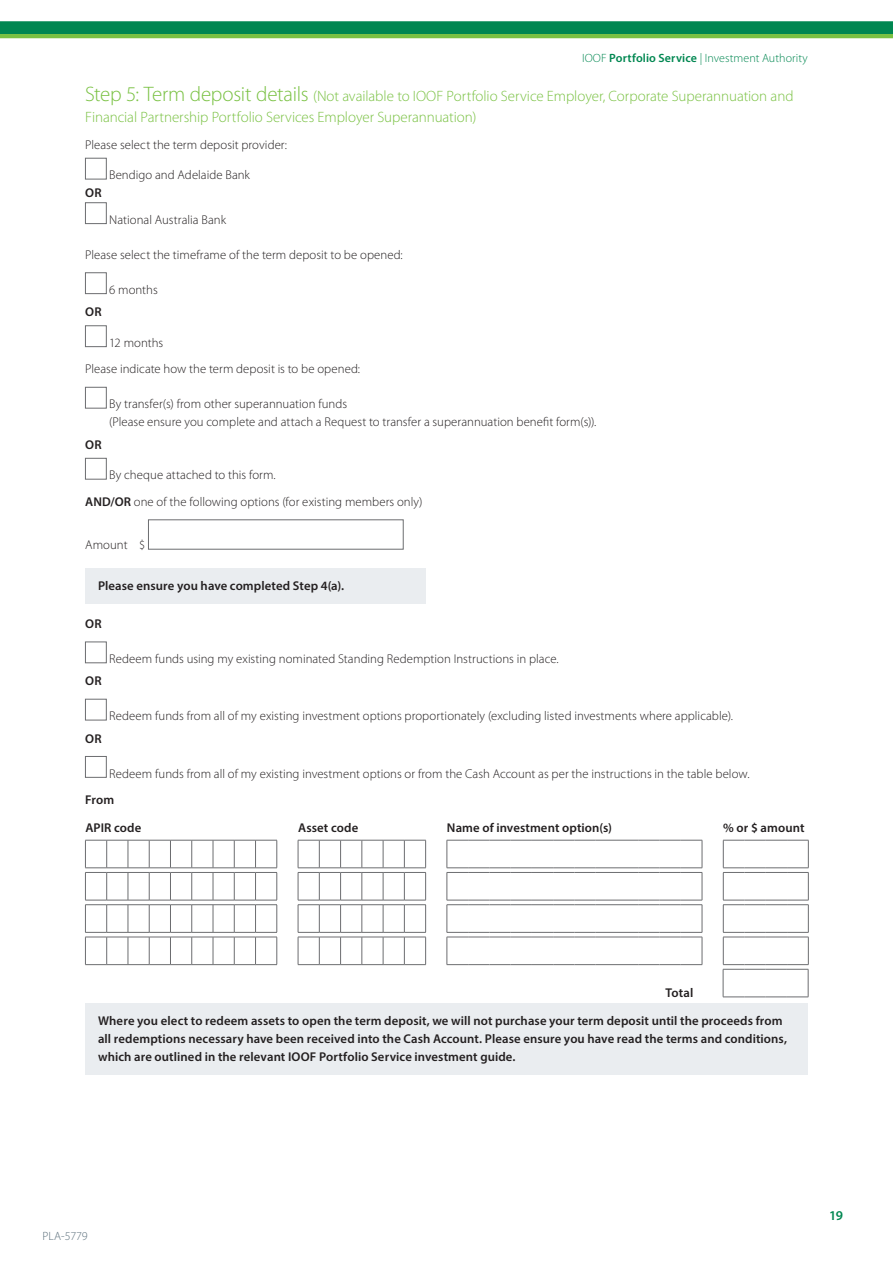
<style>
.page{position:relative;width:893px;height:1263px;background:#fff}
.page>*{position:absolute;margin:0;border:0;box-sizing:border-box;transform-origin:0 0}
.t1{font:300 15px/21px "Myriad Pro";letter-spacing:-.005em;color:#79c142}
.t2{font:600 13.5px "Myriad Pro";color:#008751}
.t3{font:300 12.75px/26.5px "Myriad Pro";letter-spacing:.005em;color:#231f20}
.t4{font:600 12.75px/18px "Myriad Pro";letter-spacing:.01em;color:#231f20}
.t5{font:300 12px "Myriad Pro";letter-spacing:.01em;color:#008751}
.t6{font:300 12px "Myriad Pro";letter-spacing:-.01em;color:#5b6f7b}
.s1{font-weight:600}
.s2{font-size:21px}
</style>
<div class="page">
<svg style="left:0;top:21px;width:893px;height:17px;background:#209650"></svg>
<div style="left:85px;top:158px;width:22px;height:21px;background:#fff;border:1px solid #6c6d70"></div>
<div style="left:85px;top:203px;width:22px;height:21px;background:#fff;border:1px solid #6c6d70"></div>
<div style="left:85px;top:273px;width:22px;height:21px;background:#fff;border:1px solid #6c6d70"></div>
<div style="left:85px;top:326px;width:22px;height:21px;background:#fff;border:1px solid #6c6d70"></div>
<div style="left:85px;top:387px;width:22px;height:21px;background:#fff;border:1px solid #6c6d70"></div>
<div style="left:85px;top:458px;width:22px;height:21px;background:#fff;border:1px solid #6c6d70"></div>
<div style="left:85px;top:568px;width:340px;height:35px;background:#eaedf0"></div>
<div style="left:85px;top:642px;width:22px;height:21px;background:#fff;border:1px solid #6c6d70"></div>
<div style="left:85px;top:699px;width:22px;height:21px;background:#fff;border:1px solid #6c6d70"></div>
<div style="left:85px;top:756px;width:22px;height:21px;background:#fff;border:1px solid #6c6d70"></div>
<svg style="left:85px;top:839px;width:724px;height:159px"></svg>
<div style="left:85px;top:1003px;width:723px;height:71px;background:#eaedf0"></div>
<p class="t5" style="left:582px;top:51px;width:227px">IOOF <span class="s1">Portfolio Service</span> | Investment Authority</p>
<p class="t1" style="left:85px;top:85px;width:710px"><span class="s2">Step 5: Term deposit details</span> (Not available to IOOF Portfolio Service Employer, Corporate Superannuation and<br>Financial Partnership Portfolio Services Employer Superannuation)</p>
<p class="t3" style="left:85px;top:131px;width:203px">Please select the term deposit provider:</p>
<p class="t3" style="left:109px;top:162px;width:142px">Bendigo and Adelaide Bank</p>
<p class="t4" style="left:85px;top:184px;width:18px">OR</p>
<p class="t3" style="left:109px;top:206px;width:118px">National Australia Bank</p>
<p class="t3" style="left:85px;top:241px;width:319px">Please select the timeframe of the term deposit to be opened:</p>
<p class="t3" style="left:109px;top:276px;width:50px">6 months</p>
<p class="t4" style="left:85px;top:302px;width:18px">OR</p>
<p class="t3" style="left:85px;top:329px;width:276px;text-indent:24px">12 months<br>Please indicate how the term deposit is to be opened:</p>
<p class="t3" style="left:109px;top:395px;width:489px;line-height:18px">By transfer(s) from other superannuation funds<br>(Please ensure you complete and attach a Request to transfer a superannuation benefit form(s)).</p>
<p class="t4" style="left:85px;top:435px;width:18px">OR</p>
<p class="t3" style="left:85px;top:462px;width:339px;text-indent:24px">By cheque attached to this form.<br><span class="s1">AND/OR</span> one of the following options (for existing members only)</p>
<p class="t3" style="left:85px;top:532px;width:62px">Amount $</p>
<p class="t4" style="left:98px;top:577px;width:248px">Please ensure you have completed Step 4(a).</p>
<p class="t4" style="left:85px;top:614px;width:18px">OR</p>
<p class="t3" style="left:109px;top:645px;width:451px">Redeem funds using my existing nominated Standing Redemption Instructions in place.</p>
<p class="t4" style="left:85px;top:672px;width:18px">OR</p>
<p class="t3" style="left:109px;top:703px;width:625px">Redeem funds from all of my existing investment options proportionately (excluding listed investments where applicable).</p>
<p class="t4" style="left:85px;top:729px;width:18px">OR</p>
<p class="t3" style="left:109px;top:760px;width:642px">Redeem funds from all of my existing investment options or from the Cash Account as per the instructions in the table below.</p>
<p class="t4" style="left:85px;top:786px;width:58px;line-height:27.6px">From<br>APIR code</p>
<p class="t4" style="left:298px;top:818px;width:62px">Asset code</p>
<p class="t4" style="left:447px;top:818px;width:167px">Name of investment option(s)</p>
<p class="t4" style="left:723px;top:818px;width:83px">% or $ amount</p>
<p class="t4" style="left:666px;top:983px;width:29px">Total</p>
<p class="t4" style="left:98px;top:1012px;width:691px">Where you elect to redeem assets to open the term deposit, we will not purchase your term deposit until the proceeds from all redemptions necessary have been received into the Cash Account. Please ensure you have read the terms and conditions, which are outlined in the relevant IOOF Portfolio Service investment guide.</p>
<p class="t6" style="left:43px;top:1229px;width:47px">PLA-5779</p>
<p class="t2" style="left:829px;top:1207px;width:15px">19</p>
</div>
